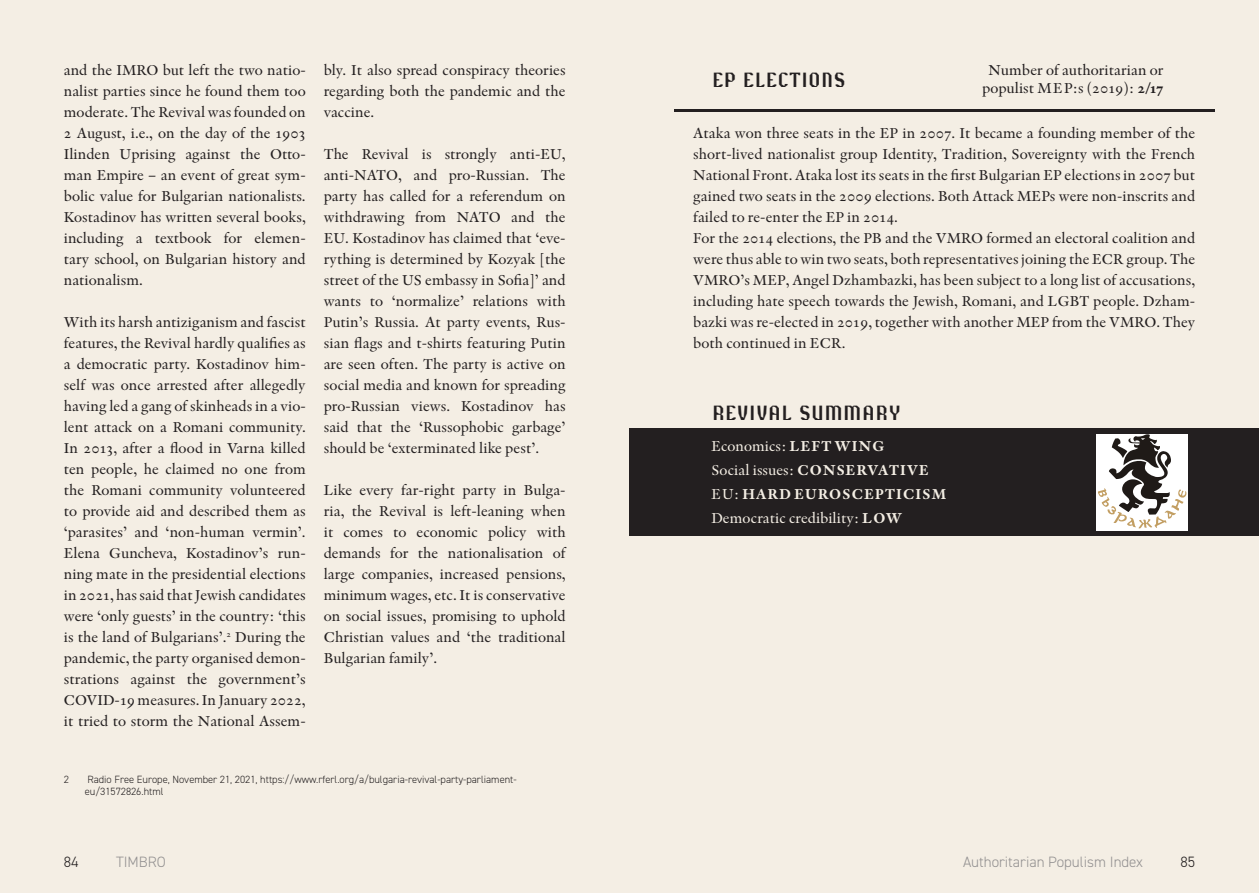
<style>
.page{position:relative;width:1259px;height:893px;background:#f4eee4}
.page>*{position:absolute;margin:0;border:0;box-sizing:border-box;transform-origin:0 0}
.Inforuta_Titel{font:21px "Resistance";letter-spacing:.06em;color:#231f20}
.Brödtext_efter_rubrik{font:15px/21px "Indigo Antiqua Pro Text";color:#231f20;text-align:justify}
.Inforuta{font:15px "Indigo Antiqua 2";color:#f4eee4}
.Inforuta-2{font:15px "Indigo Antiqua 2";color:#231f20}
.t1{font:300 15px "DIN2014";color:#929090}
.Inforuta-3{font:700 15px "Indigo Antiqua 2";letter-spacing:.08em;color:#f4eee4}
.t2{font:300 15px "DIN2014";color:#231f20}
.Fotnot{font:300 10.5px/12.6px "DIN2014";color:#231f20}
.s1{font-weight:700}
.s2{font-weight:400}
</style>
<div class="page">
<div style="left:629px;top:429px;width:630px;height:107px;background:#231f20"></div>
<hr style="left:674px;top:109px;width:540px;height:2px;background:#231f20">
<div style="left:1095px;top:434px;width:92px;height:97px;background:#fff"></div>
<svg style="left:1098px;top:434px;width:88px;height:94px"></svg>
<p class="Brödtext_efter_rubrik" style="left:64px;top:60px;width:243px">and the IMRO but left the two natio&shy;nalist parties since he found them too moderate. The Revival was founded on 2 August, i.e., on the day of the 1903<br>Ilinden Uprising against the Otto&shy;man Empire – an event of great sym&shy;bolic value for Bulgarian nationalists.<br>Kostadinov has written several books, including a textbook for elemen&shy;tary school, on Bulgarian history and nationalism.</p>
<p class="Brödtext_efter_rubrik" style="left:64px;top:312px;width:243px">With its harsh antiziganism and fascist features, the Revival hardly qualifies as a democratic party. Kostadinov him&shy;self was once arrested after allegedly having led a gang of skinheads in a vio&shy;lent attack on a Romani community.<br>In 2013, after a flood in Varna killed ten people, he claimed no one from the Romani community volunteered to provide aid and described them as ‘parasites’ and ‘non-human vermin’.<br>Elena Guncheva, Kostadinov’s run&shy;ning mate in the presidential elections in 2021, has said that Jewish candidates were ‘only guests’ in the country: ‘this is the land of Bulgarians’.<sup>2</sup> During the pandemic, the party organised demon&shy;strations against the government’s COVID-19 measures. In January 2022, it tried to storm the National Assem-</p>
<p class="Brödtext_efter_rubrik" style="left:324px;top:60px;width:243px">bly. It also spread conspiracy theories regarding both the pandemic and the vaccine.</p>
<p class="Brödtext_efter_rubrik" style="left:324px;top:144px;width:243px">The Revival is strongly anti-EU, anti-NATO, and pro-Russian. The party has called for a referendum on withdrawing from NATO and the EU. Kostadinov has claimed that ‘eve&shy;rything is determined by Kozyak [the street of the US embassy in Sofia]’ and wants to ‘normalize’ relations with Putin’s Russia. At party events, Rus&shy;sian flags and t-shirts featuring Putin are seen often. The party is active on social media and known for spreading pro-Russian views. Kostadinov has said that the ‘Russophobic garbage’ should be ‘exterminated like pest’.</p>
<p class="Brödtext_efter_rubrik" style="left:324px;top:480px;width:243px">Like every far-right party in Bulga&shy;ria, the Revival is left-leaning when it comes to economic policy with demands for the nationalisation of large companies, increased pensions, minimum wages, etc. It is conservative on social issues, promising to uphold Christian values and ‘the traditional Bulgarian family’.</p>
<p class="Fotnot" style="left:64px;top:773px;width:7px">2</p>
<p class="Fotnot" style="left:85px;top:773px;width:433px">Radio Free Europe, November 21, 2021, https://www.rferl.org/a/bulgaria-revival-party-parliament&shy;eu/31572826.html</p>
<p class="Inforuta-2" style="left:988px;top:59px;width:177px">Number of authoritarian or</p>
<p class="Inforuta-2" style="left:982px;top:77px;width:183px">populist MEP:s (2019): <span class="s1">2/17</span></p>
<p class="Brödtext_efter_rubrik" style="left:693px;top:123px;width:503px">Ataka won three seats in the EP in 2007. It became a founding member of the short-lived nationalist group Identity, Tradition, Sovereignty with the French National Front. Ataka lost its seats in the first Bulgarian EP elections in 2007 but gained two seats in the 2009 elections. Both Attack MEPs were non-inscrits and failed to re-enter the EP in 2014.</p>
<p class="Brödtext_efter_rubrik" style="left:693px;top:228px;width:503px">For the 2014 elections, the PB and the VMRO formed an electoral coalition and were thus able to win two seats, both representatives joining the ECR group. The VMRO’s MEP, Angel Dzhambazki, has been subject to a long list of accusations, including hate speech towards the Jewish, Romani, and LGBT people. Dzham&shy;bazki was re-elected in 2019, together with another MEP from the VMRO. They both continued in ECR.</p>
<p class="Inforuta_Titel" style="left:712px;top:68px;width:134px">EP ELECTIONS</p>
<p class="Inforuta_Titel" style="left:712px;top:401px;width:189px">REVIVAL SUMMARY</p>
<p class="Inforuta" style="left:711px;top:435px;width:174px">Economics: <span class="s1">LEFT WING</span></p>
<p class="Inforuta" style="left:711px;top:459px;width:219px">Social issues: <span class="s1">CONSERVATIVE</span></p>
<p class="Inforuta-3" style="left:711px;top:483px;width:236px"><span class="s2">EU:</span> HARD EUROSCEPTICISM</p>
<p class="Inforuta" style="left:711px;top:507px;width:192px">Democratic credibility: <span class="s1">LOW</span></p>
<p class="t2" style="left:64px;top:853px;width:16px">84</p>
<p class="t1" style="left:116px;top:853px;width:51px">TIMBRO</p>
<p class="t1" style="left:963px;top:853px;width:181px">Authoritarian Populism Index</p>
<p class="t2" style="left:1180px;top:853px;width:16px">85</p>
</div>
